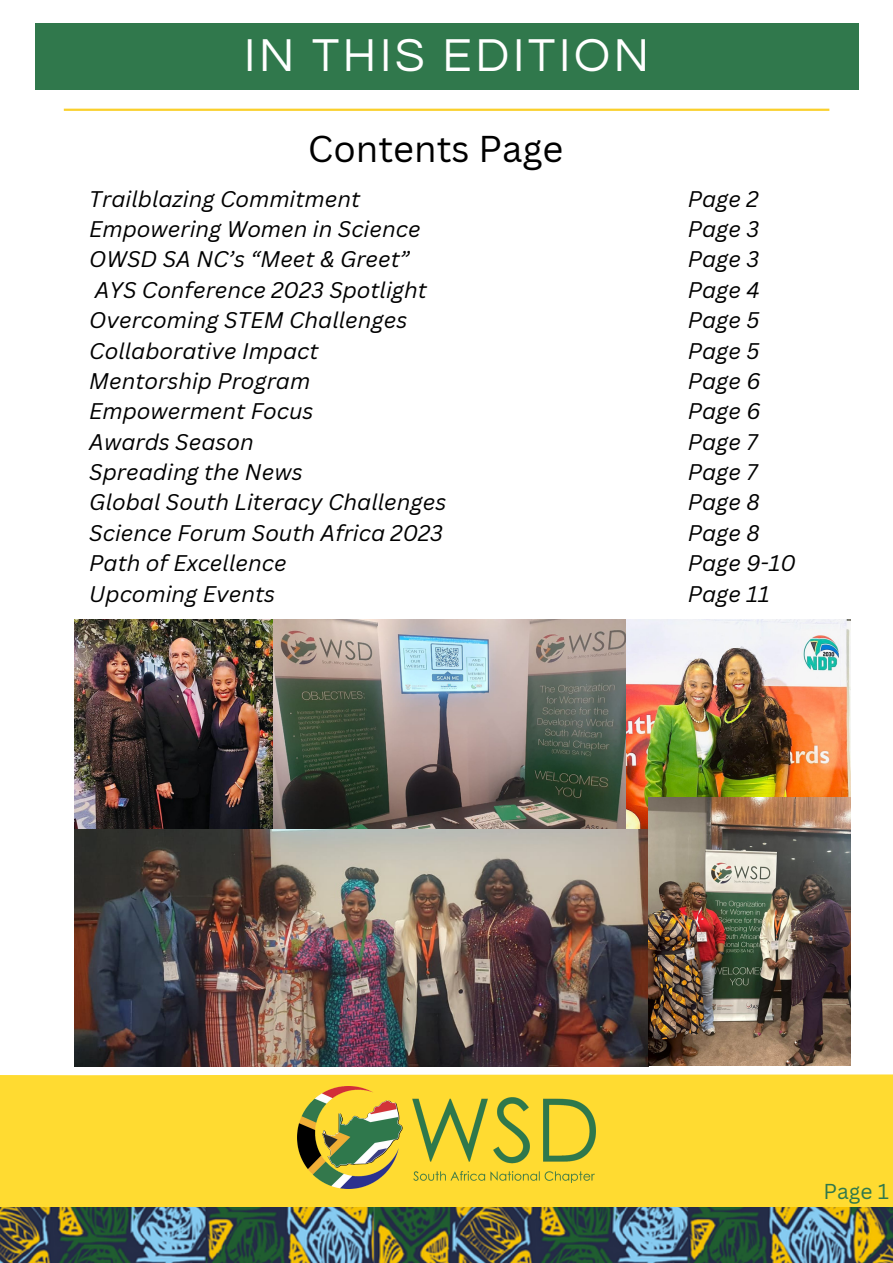
<style>
.page{position:relative;width:893px;height:1263px;background:#fff}
.page>*{position:absolute;margin:0;border:0;box-sizing:border-box;transform-origin:0 0}
.t1{font:48px "Questrial";letter-spacing:.08em;color:#fff}
.t2{font:36.38px "Canva Sans";color:#000}
.t3{font:italic 22.05px/30.4px "Canva Sans";color:#000}
.t4{font:21px "Canva Sans";color:#30784c}
</style>
<div class="page">
<div style="left:0;top:1074px;width:893px;height:133px;background:#ffdb31"></div>
<img style="left:0;top:1207px;width:893px;height:56px">
<img style="left:297px;top:1086px;width:299px;height:102px">
<div style="left:35px;top:23px;width:823px;height:66px;background:#30784c"></div>
<hr style="left:64px;top:109px;width:765px;height:2px;background:#fad02c">
<img style="left:625px;top:619px;width:225px;height:211px">
<img style="left:74px;top:619px;width:199px;height:211px">
<img style="left:274px;top:619px;width:351px;height:211px">
<img style="left:74px;top:830px;width:575px;height:236px">
<img style="left:649px;top:798px;width:201px;height:268px">
<h1 class="t1" style="left:244px;top:31px;width:406px">IN THIS EDITION</h1>
<h2 class="t2" style="left:308px;top:124px;width:257px">Contents Page</h2>
<p class="t3" style="left:89px;top:183px;width:358px">Trailblazing Commitment<br>Empowering Women in Science<br>OWSD SA NC’s “Meet &amp; Greet”<br>AYS Conference 2023 Spotlight<br>Overcoming STEM Challenges<br>Collaborative Impact<br>Mentorship Program<br>Empowerment Focus<br>Awards Season<br>Spreading the News<br>Global South Literacy Challenges<br>Science Forum South Africa 2023<br>Path of Excellence<br>Upcoming Events</p>
<p class="t3" style="left:687px;top:183px;width:110px">Page 2<br>Page 3<br>Page 3<br>Page 4<br>Page 5<br>Page 5<br>Page 6<br>Page 6<br>Page 7<br>Page 7<br>Page 8<br>Page 8<br>Page 9-10<br>Page 11</p>
<p class="t4" style="left:823px;top:1176px;width:67px">Page 1</p>
</div>
